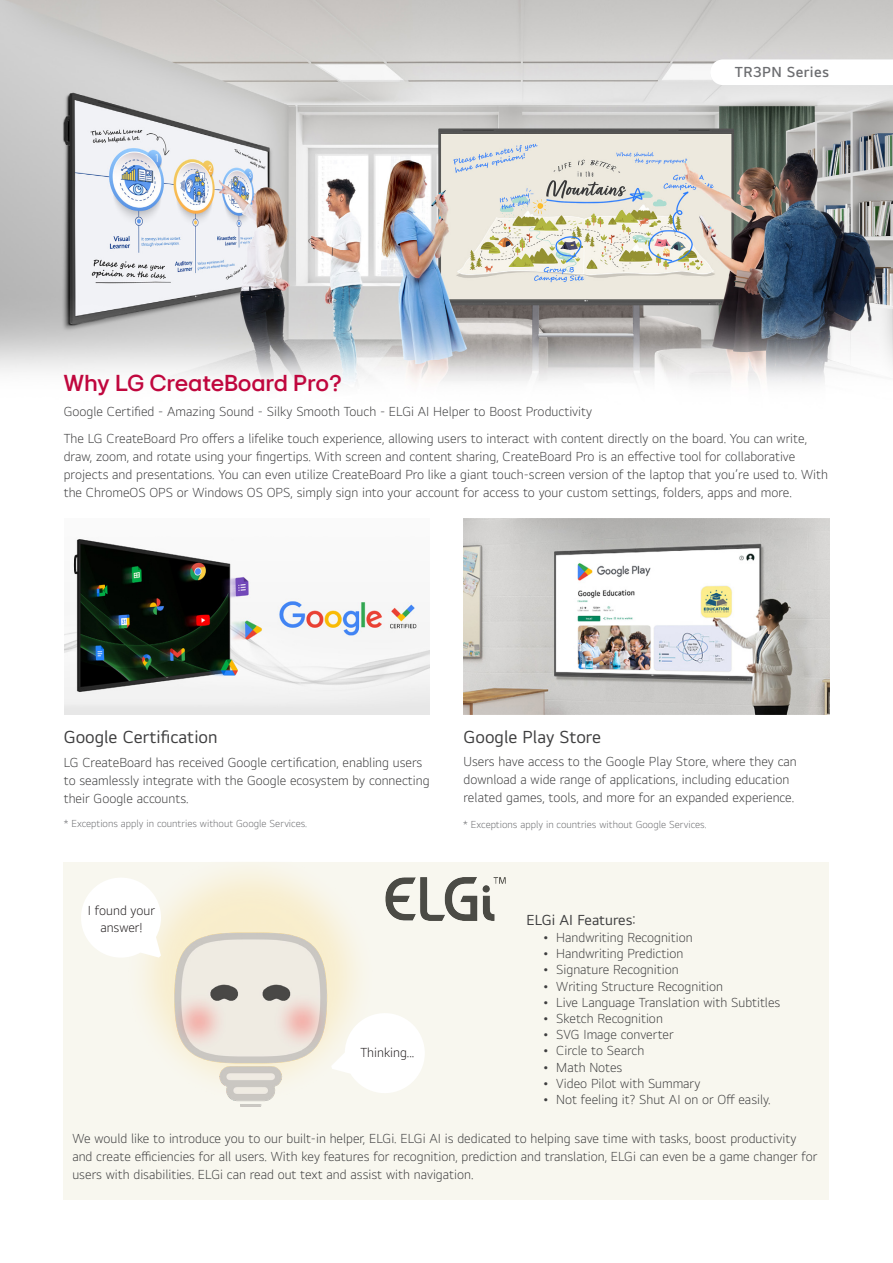
<style>
.page{position:relative;width:893px;height:1263px;background:#fff}
.page>*{position:absolute;margin:0;border:0;box-sizing:border-box;transform-origin:0 0}
.t1{font:600 24px "LGEI Headline TTF";letter-spacing:.02em;color:#c0073e}
.t2{font:18px "LGEI Text TTF";color:#3e3e3f}
.t3{font:15px "LGEI Text TTF";color:#3e3e3f}
.t4{font:600 15px "LGEI Text TTF";letter-spacing:.025em;color:#6c6d70}
.t5{font:300 13.5px/18px "LGEI Text TTF";color:#3e3e3f}
.t6{font:300 13.5px/16.2px "LGEI Text TTF";color:#231f20;text-align:center}
.t7{font:300 10.5px "LGEI Text TTF";color:#6c6d70}
</style>
<div class="page">
<img style="left:0;top:0;width:893px;height:384px">
<svg style="left:710px;top:60px;width:183px;height:25px"></svg>
<img style="left:64px;top:539px;width:365px;height:176px">
<img style="left:463px;top:518px;width:366px;height:197px">
<div style="left:64px;top:862px;width:765px;height:337px;background:#f8f7ef"></div>
<img style="left:145px;top:872px;width:211px;height:234px">
<img style="left:385px;top:878px;width:121px;height:42px">
<svg style="left:331px;top:1012px;width:94px;height:82px"></svg>
<svg style="left:81px;top:878px;width:80px;height:79px"></svg>
<p class="t4" style="left:735px;top:63px;width:96px">TR3PN Series</p>
<p class="t1" style="left:64px;top:367px;width:279px">Why LG CreateBoard Pro?</p>
<p class="t5" style="left:64px;top:429px;width:766px">The LG CreateBoard Pro offers a lifelike touch experience, allowing users to interact with content directly on the board. You can write, draw, zoom, and rotate using your fingertips. With screen and content sharing, CreateBoard Pro is an effective tool for collaborative projects and presentations. You can even utilize CreateBoard Pro like a giant touch-screen version of the laptop that you’re used to. With the ChromeOS OPS or Windows OS OPS, simply sign into your account for access to your custom settings, folders, apps and more.</p>
<p class="t5" style="left:64px;top:402px;width:530px">Google Certified - Amazing Sound - Silky Smooth Touch - ELGi AI Helper to Boost Productivity</p>
<p class="t2" style="left:64px;top:726px;width:155px">Google Certification</p>
<p class="t2" style="left:463px;top:726px;width:139px">Google Play Store</p>
<p class="t5" style="left:64px;top:754px;width:360px">LG CreateBoard has received Google certification, enabling users</p>
<p class="t5" style="left:64px;top:772px;width:367px">to seamlessly integrate with the Google ecosystem by connecting</p>
<p class="t5" style="left:64px;top:790px;width:126px">their Google accounts.</p>
<p class="t5" style="left:463px;top:752px;width:335px">Users have access to the Google Play Store, where they can</p>
<p class="t5" style="left:463px;top:770px;width:332px">download a wide range of applications, including education related games, tools, and more for an expanded experience.</p>
<p class="t7" style="left:64px;top:817px;width:245px">* Exceptions apply in countries without Google Services.</p>
<p class="t7" style="left:463px;top:818px;width:245px">* Exceptions apply in countries without Google Services.</p>
<p class="t6" style="left:88px;top:902px;width:69px">I found your answer!</p>
<p class="t6" style="left:360px;top:1044px;width:55px">Thinking...</p>
<p class="t3" style="left:526px;top:911px;width:110px">ELGi AI Features:</p>
<p class="t5" style="left:544px;top:928px;width:151px">• Handwriting Recognition</p>
<p class="t5" style="left:544px;top:944px;width:141px">• Handwriting Prediction</p>
<p class="t5" style="left:544px;top:960px;width:137px">• Signature Recognition</p>
<p class="t5" style="left:544px;top:977px;width:181px">• Writing Structure Recognition</p>
<p class="t5" style="left:544px;top:993px;width:238px">• Live Language Translation with Subtitles</p>
<p class="t5" style="left:544px;top:1009px;width:121px">• Sketch Recognition</p>
<p class="t5" style="left:544px;top:1025px;width:132px">• SVG Image converter</p>
<p class="t5" style="left:544px;top:1041px;width:102px">• Circle to Search</p>
<p class="t5" style="left:544px;top:1058px;width:80px">• Math Notes</p>
<p class="t5" style="left:544px;top:1074px;width:159px">• Video Pilot with Summary</p>
<p class="t5" style="left:544px;top:1090px;width:229px">• Not feeling it? Shut AI on or Off easily.</p>
<p class="t5" style="left:72px;top:1129px;width:747px">We would like to introduce you to our built-in helper, ELGi. ELGi AI is dedicated to helping save time with tasks, boost productivity and create efficiencies for all users. With key features for recognition, prediction and translation, ELGi can even be a game changer for users with disabilities. ELGi can read out text and assist with navigation.</p>
</div>
